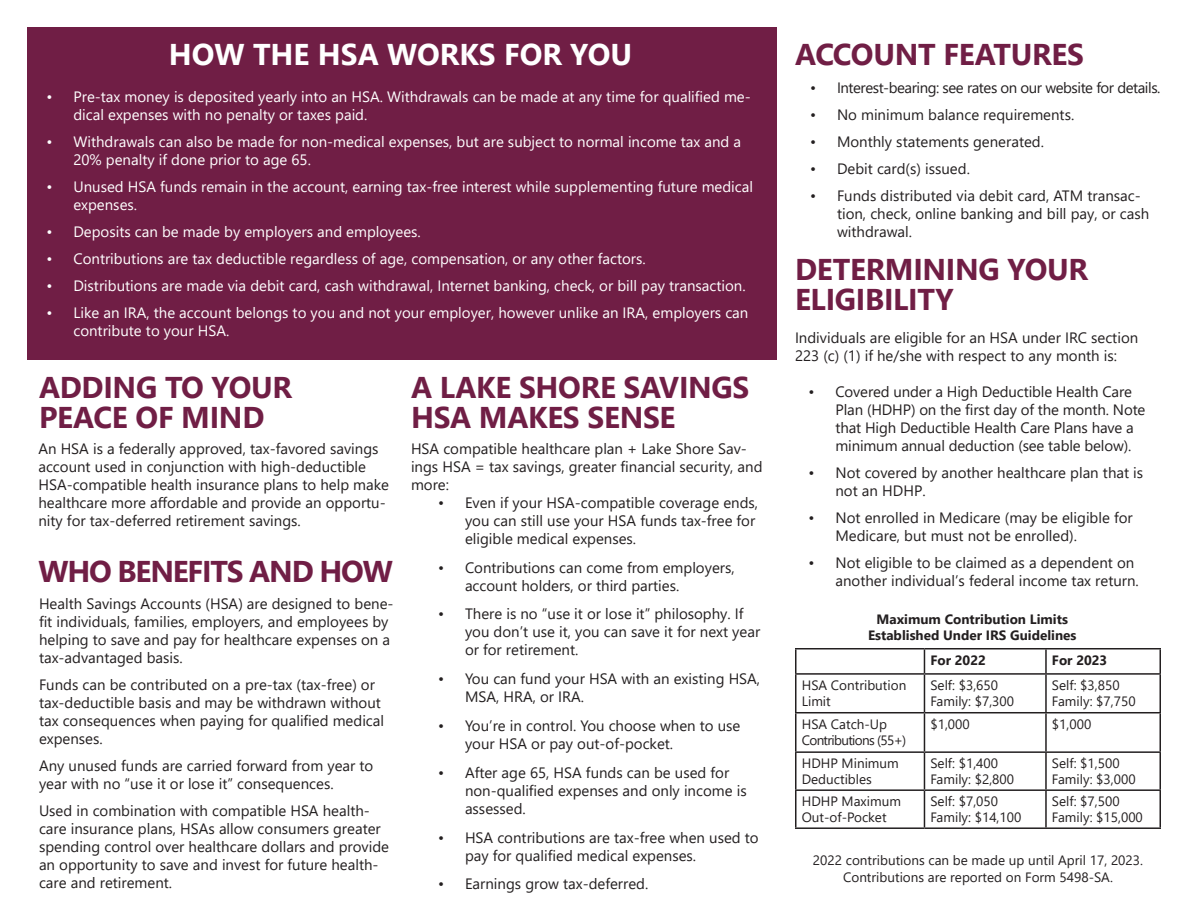
<style>
.page{position:relative;width:1188px;height:918px;background:#fff}
.page>*{position:absolute;margin:0;border:0;box-sizing:border-box;transform-origin:0 0}
.t1{font:700 30px/30px "Segoe UI";letter-spacing:-.01em;color:#701e45}
.t2{font:700 30px "Segoe UI";color:#fff}
.t3{font:700 30px "Segoe UI";letter-spacing:-.04em;color:#701e45}
.t4{font:15px/18px "Segoe UI";color:#231f20}
.t5{font:15px/18px "Segoe UI";color:#fff}
.t6{font:15px "Segoe UI";letter-spacing:-.03em;color:#231f20}
.t7{font:13.5px/16.2px "Segoe UI";color:#231f20}
.t8{font:700 13.5px "Segoe UI";color:#231f20}
.t9{font:13.5px/16.2px "Segoe UI";letter-spacing:-.05em;color:#231f20}
</style>
<div class="page">
<div style="left:27px;top:27px;width:750px;height:333px;background:#701e45"></div>
<hr style="left:795px;top:648px;width:129px;height:2px;background:#231f20">
<svg style="left:795px;top:649px;width:1px;height:24px"></svg>
<hr style="left:924px;top:648px;width:122px;height:2px;background:#231f20">
<svg style="left:924px;top:649px;width:1px;height:24px"></svg>
<hr style="left:1046px;top:648px;width:115px;height:2px;background:#231f20">
<hr style="left:1045px;top:649px;width:2px;height:24px;background:#231f20">
<svg style="left:1160px;top:649px;width:1px;height:24px"></svg>
<hr style="left:795px;top:673px;width:129px;height:2px;background:#231f20">
<hr style="left:795px;top:675px;width:1px;height:37px;background:#231f20">
<hr style="left:924px;top:673px;width:122px;height:2px;background:#231f20">
<hr style="left:924px;top:675px;width:1px;height:37px;background:#231f20">
<hr style="left:1046px;top:673px;width:115px;height:2px;background:#231f20">
<hr style="left:1045px;top:675px;width:2px;height:37px;background:#231f20">
<hr style="left:1160px;top:675px;width:1px;height:37px;background:#231f20">
<hr style="left:795px;top:712px;width:129px;height:1px;background:#231f20">
<hr style="left:795px;top:713px;width:1px;height:38px;background:#231f20">
<hr style="left:924px;top:712px;width:122px;height:1px;background:#231f20">
<hr style="left:924px;top:713px;width:1px;height:38px;background:#231f20">
<hr style="left:1046px;top:712px;width:115px;height:1px;background:#231f20">
<hr style="left:1045px;top:713px;width:2px;height:38px;background:#231f20">
<hr style="left:1160px;top:713px;width:1px;height:38px;background:#231f20">
<hr style="left:795px;top:751px;width:129px;height:2px;background:#231f20">
<hr style="left:795px;top:753px;width:1px;height:36px;background:#231f20">
<hr style="left:924px;top:751px;width:122px;height:2px;background:#231f20">
<hr style="left:924px;top:753px;width:1px;height:36px;background:#231f20">
<hr style="left:1046px;top:751px;width:115px;height:2px;background:#231f20">
<hr style="left:1045px;top:753px;width:2px;height:36px;background:#231f20">
<hr style="left:1160px;top:753px;width:1px;height:36px;background:#231f20">
<hr style="left:795px;top:789px;width:129px;height:2px;background:#231f20">
<hr style="left:795px;top:791px;width:1px;height:36px;background:#231f20">
<hr style="left:924px;top:789px;width:122px;height:2px;background:#231f20">
<hr style="left:924px;top:791px;width:1px;height:36px;background:#231f20">
<hr style="left:1046px;top:789px;width:115px;height:2px;background:#231f20">
<hr style="left:1045px;top:791px;width:2px;height:36px;background:#231f20">
<hr style="left:1160px;top:791px;width:1px;height:36px;background:#231f20">
<hr style="left:795px;top:827px;width:129px;height:2px;background:#231f20">
<hr style="left:924px;top:827px;width:122px;height:2px;background:#231f20">
<hr style="left:1046px;top:827px;width:115px;height:2px;background:#231f20">
<p class="t2" style="left:169px;top:26px;width:465px">HOW THE HSA WORKS FOR YOU</p>
<p class="t5" style="left:73px;top:86px;width:679px;text-indent:-27px">• Pre-tax money is deposited yearly into an HSA. Withdrawals can be made at any time for qualified me&shy;dical expenses with no penalty or taxes paid.</p>
<p class="t5" style="left:73px;top:131px;width:669px;text-indent:-27px">• Withdrawals can also be made for non-medical expenses, but are subject to normal income tax and a<br>20% penalty if done prior to age 65.</p>
<p class="t5" style="left:73px;top:176px;width:681px;text-indent:-27px">• Unused HSA funds remain in the account, earning tax-free interest while supplementing future medical expenses.</p>
<p class="t5" style="left:46px;top:221px;width:376px">• Deposits can be made by employers and employees.</p>
<p class="t5" style="left:46px;top:248px;width:601px">• Contributions are tax deductible regardless of age, compensation, or any other factors.</p>
<p class="t5" style="left:46px;top:275px;width:701px">• Distributions are made via debit card, cash withdrawal, Internet banking, check, or bill pay transaction.</p>
<p class="t5" style="left:73px;top:302px;width:677px;text-indent:-27px">• Like an IRA, the account belongs to you and not your employer, however unlike an IRA, employers can contribute to your HSA.</p>
<p class="t1" style="left:39px;top:370px;width:255px">ADDING TO YOUR<br>PEACE OF MIND</p>
<p class="t4" style="left:38px;top:438px;width:352px">An HSA is a federally approved, tax-favored savings account used in conjunction with high-deductible HSA-compatible health insurance plans to help make healthcare more affordable and provide an opportu&shy;nity for tax-deferred retirement savings.</p>
<p class="t3" style="left:38px;top:543px;width:356px">WHO BENEFITS AND HOW</p>
<p class="t4" style="left:39px;top:594px;width:356px">Health Savings Accounts (HSA) are designed to bene&shy;fit individuals, families, employers, and employees by helping to save and pay for healthcare expenses on a tax-advantaged basis.</p>
<p class="t4" style="left:39px;top:675px;width:347px">Funds can be contributed on a pre-tax (tax-free) or tax-deductible basis and may be withdrawn without tax consequences when paying for qualified medical expenses.</p>
<p class="t4" style="left:39px;top:756px;width:336px">Any unused funds are carried forward from year to year with no “use it or lose it” consequences.</p>
<p class="t4" style="left:39px;top:801px;width:352px">Used in combination with compatible HSA health&shy;care insurance plans, HSAs allow consumers greater spending control over healthcare dollars and provide an opportunity to save and invest for future health&shy;care and retirement.</p>
<p class="t1" style="left:411px;top:370px;width:340px">A LAKE SHORE SAVINGS<br>HSA MAKES SENSE</p>
<p class="t4" style="left:411px;top:438px;width:353px">HSA compatible healthcare plan + Lake Shore Sav&shy;ings HSA = tax savings, greater financial security, and more:</p>
<p class="t4" style="left:465px;top:492px;width:295px;text-indent:-27px">• Even if your HSA-compatible coverage ends, you can still use your HSA funds tax-free for eligible medical expenses.</p>
<p class="t4" style="left:465px;top:557px;width:271px;text-indent:-27px">• Contributions can come from employers, account holders, or third parties.</p>
<p class="t4" style="left:465px;top:604px;width:297px;text-indent:-27px">• There is no “use it or lose it” philosophy. If you don’t use it, you can save it for next year or for retirement.</p>
<p class="t4" style="left:465px;top:668px;width:297px;text-indent:-27px">• You can fund your HSA with an existing HSA,<br>MSA, HRA, or IRA.</p>
<p class="t4" style="left:465px;top:715px;width:277px;text-indent:-27px">• You’re in control. You choose when to use your HSA or pay out-of-pocket.</p>
<p class="t4" style="left:465px;top:762px;width:283px;text-indent:-27px">• After age 65, HSA funds can be used for non-qualified expenses and only income is assessed.</p>
<p class="t4" style="left:465px;top:827px;width:295px;text-indent:-27px">• HSA contributions are tax-free when used to pay for qualified medical expenses.</p>
<p class="t4" style="left:438px;top:874px;width:212px">• Earnings grow tax-deferred.</p>
<p class="t1" style="left:795px;top:37px;width:290px">ACCOUNT FEATURES</p>
<p class="t6" style="left:810px;top:74px;width:352px">• Interest-bearing: see rates on our website for details.</p>
<p class="t4" style="left:810px;top:104px;width:266px">• No minimum balance requirements.</p>
<p class="t4" style="left:810px;top:131px;width:236px">• Monthly statements generated.</p>
<p class="t4" style="left:810px;top:158px;width:161px">• Debit card(s) issued.</p>
<p class="t4" style="left:837px;top:185px;width:314px;text-indent:-27px">• Funds distributed via debit card, ATM transac&shy;tion, check, online banking and bill pay, or cash withdrawal.</p>
<p class="t1" style="left:795px;top:252px;width:295px">DETERMINING YOUR<br>ELIGIBILITY</p>
<p class="t4" style="left:795px;top:328px;width:345px">Individuals are eligible for an HSA under IRC section<br>223 (c) (1) if he/she with respect to any month is:</p>
<p class="t4" style="left:836px;top:382px;width:311px;text-indent:-27px">• Covered under a High Deductible Health Care Plan (HDHP) on the first day of the month. Note that High Deductible Health Care Plans have a minimum annual deduction (see table below).</p>
<p class="t4" style="left:836px;top:463px;width:309px;text-indent:-27px">• Not covered by another healthcare plan that is not an HDHP.</p>
<p class="t4" style="left:836px;top:508px;width:299px;text-indent:-27px">• Not enrolled in Medicare (may be eligible for<br>Medicare, but must not be enrolled).</p>
<p class="t4" style="left:836px;top:553px;width:305px;text-indent:-27px">• Not eligible to be claimed as a dependent on another individual’s federal income tax return.</p>
<p class="t8" style="left:877px;top:606px;width:193px">Maximum Contribution Limits</p>
<p class="t8" style="left:868px;top:622px;width:210px">Established Under IRS Guidelines</p>
<p class="t8" style="left:930px;top:647px;width:57px">For 2022</p>
<p class="t8" style="left:1052px;top:647px;width:57px">For 2023</p>
<p class="t7" style="left:802px;top:676px;width:106px">HSA Contribution<br>Limit</p>
<p class="t7" style="left:930px;top:676px;width:69px">Self: $3,650</p>
<p class="t7" style="left:930px;top:692px;width:85px">Family: $7,300</p>
<p class="t7" style="left:1052px;top:676px;width:69px">Self: $3,850</p>
<p class="t7" style="left:1052px;top:692px;width:85px">Family: $7,750</p>
<p class="t9" style="left:802px;top:714px;width:106px">HSA Catch-Up<br>Contributions (55+)</p>
<p class="t7" style="left:930px;top:714px;width:41px">$1,000</p>
<p class="t7" style="left:1052px;top:714px;width:41px">$1,000</p>
<p class="t7" style="left:802px;top:754px;width:99px">HDHP Minimum<br>Deductibles</p>
<p class="t7" style="left:930px;top:754px;width:69px">Self: $1,400</p>
<p class="t7" style="left:1052px;top:754px;width:69px">Self: $1,500</p>
<p class="t7" style="left:1052px;top:770px;width:85px">Family: $3,000</p>
<p class="t7" style="left:930px;top:770px;width:85px">Family: $2,800</p>
<p class="t7" style="left:802px;top:792px;width:101px">HDHP Maximum<br>Out-of-Pocket</p>
<p class="t7" style="left:930px;top:792px;width:69px">Self: $7,050</p>
<p class="t7" style="left:930px;top:808px;width:92px">Family: $14,100</p>
<p class="t7" style="left:1052px;top:792px;width:69px">Self: $7,500</p>
<p class="t7" style="left:1052px;top:808px;width:92px">Family: $15,000</p>
<p class="t7" style="left:813px;top:851px;width:332px">2022 contributions can be made up until April 17, 2023.</p>
<p class="t7" style="left:843px;top:868px;width:271px">Contributions are reported on Form 5498-SA.</p>
</div>
